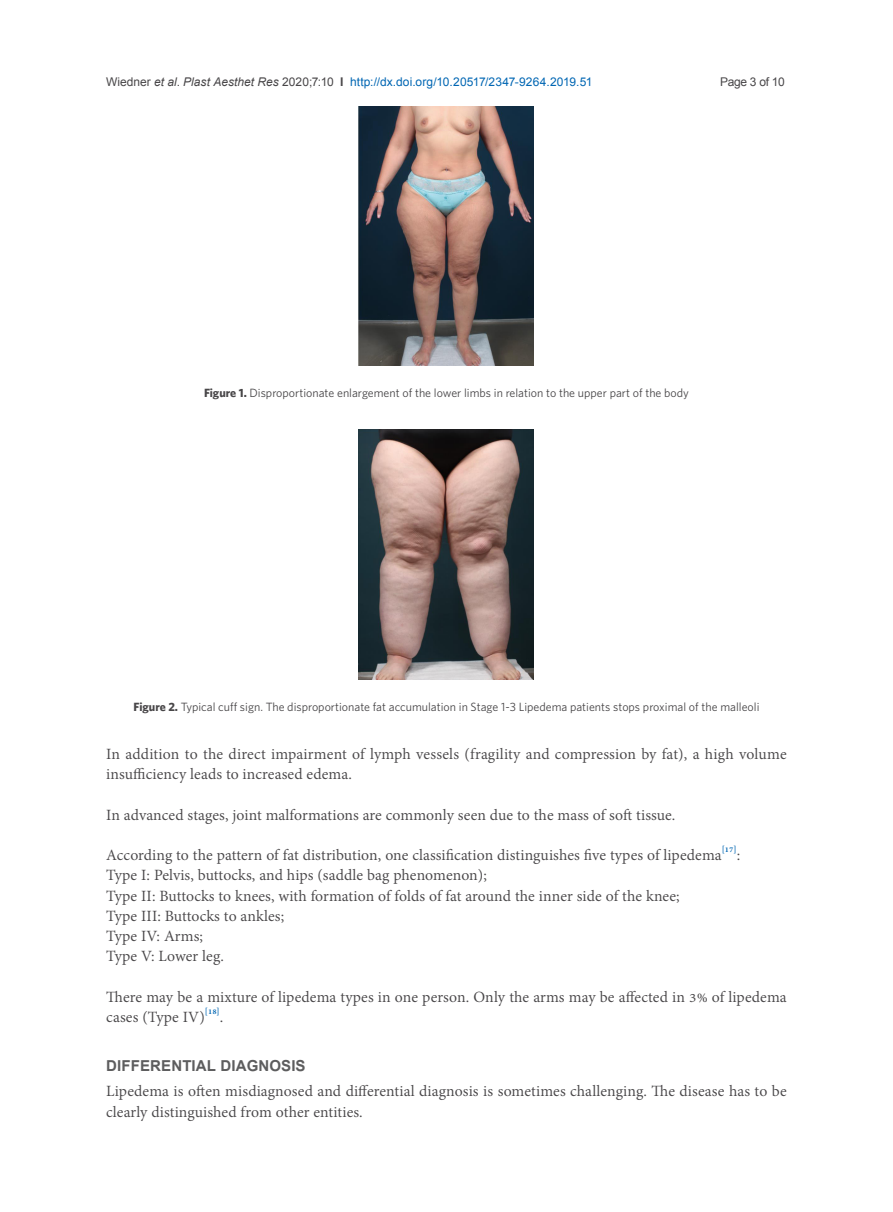
<style>
.page{position:relative;width:893px;height:1212px;background:#fff}
.page>*{position:absolute;margin:0;border:0;box-sizing:border-box;transform-origin:0 0}
.正文{font:700 21px "Utsaah";letter-spacing:.005em;color:#5d5d5e}
.正文-2{font:19.2px/20.2px "Adobe Thai";letter-spacing:.005em;color:#484648}
.t1{font:12px "Whitney";color:#484648}
.t2{font:12px "Arial";letter-spacing:.005em;color:#0166b3}
.t3{font:12px "Arial";letter-spacing:-.025em;color:#484648}
.s1{color:#484648}
.s2{font-style:italic;color:#484648}
.s3{font-weight:700;color:#484648}
.s4{font-weight:700}
</style>
<div class="page">
<img style="left:359px;top:106px;width:175px;height:259px">
<img style="left:359px;top:429px;width:175px;height:250px">
<p class="t2" style="left:106px;top:73px;width:488px"><span class="s1">Wiedner</span> <span class="s2">et al</span><span class="s1">.</span> <span class="s2">Plast Aesthet Res</span> <span class="s1">2020;7:10</span> <span class="s3">I</span> http://dx.doi.org/10.20517/2347-9264.2019.51</p>
<p class="t3" style="left:720px;top:73px;width:66px">Page 3 of 10</p>
<p class="t1" style="left:204px;top:386px;width:486px"><span class="s4">Figure 1.</span> Disproportionate enlargement of the lower limbs in relation to the upper part of the body</p>
<p class="t1" style="left:134px;top:699px;width:627px"><span class="s4">Figure 2.</span> Typical cuff sign. The disproportionate fat accumulation in Stage 1-3 Lipedema patients stops proximal of the malleoli</p>
<p class="正文-2" style="left:106px;top:742px;width:682px">In addition to the direct impairment of lymph vessels (fragility and compression by fat), a high volume insufficiency leads to increased edema.</p>
<p class="正文-2" style="left:106px;top:803px;width:571px">In advanced stages, joint malformations are commonly seen due to the mass of soft tissue.</p>
<p class="正文-2" style="left:106px;top:843px;width:635px">According to the pattern of fat distribution, one classification distinguishes five types of lipedema<sup>[17]</sup>:</p>
<p class="正文-2" style="left:106px;top:863px;width:382px">Type I: Pelvis, buttocks, and hips (saddle bag phenomenon);</p>
<p class="正文-2" style="left:106px;top:884px;width:575px">Type II: Buttocks to knees, with formation of folds of fat around the inner side of the knee;</p>
<p class="正文-2" style="left:106px;top:904px;width:179px">Type III: Buttocks to ankles;</p>
<p class="正文-2" style="left:106px;top:924px;width:98px">Type IV: Arms;</p>
<p class="正文-2" style="left:106px;top:944px;width:119px">Type V: Lower leg.</p>
<p class="正文-2" style="left:106px;top:985px;width:682px">There may be a mixture of lipedema types in one person. Only the arms may be affected in 3% of lipedema cases (Type IV)<sup>[18]</sup>.</p>
<p class="正文" style="left:106px;top:1055px;width:201px">DIFFERENTIAL DIAGNOSIS</p>
<p class="正文-2" style="left:106px;top:1079px;width:682px">Lipedema is often misdiagnosed and differential diagnosis is sometimes challenging. The disease has to be clearly distinguished from other entities.</p>
</div>
